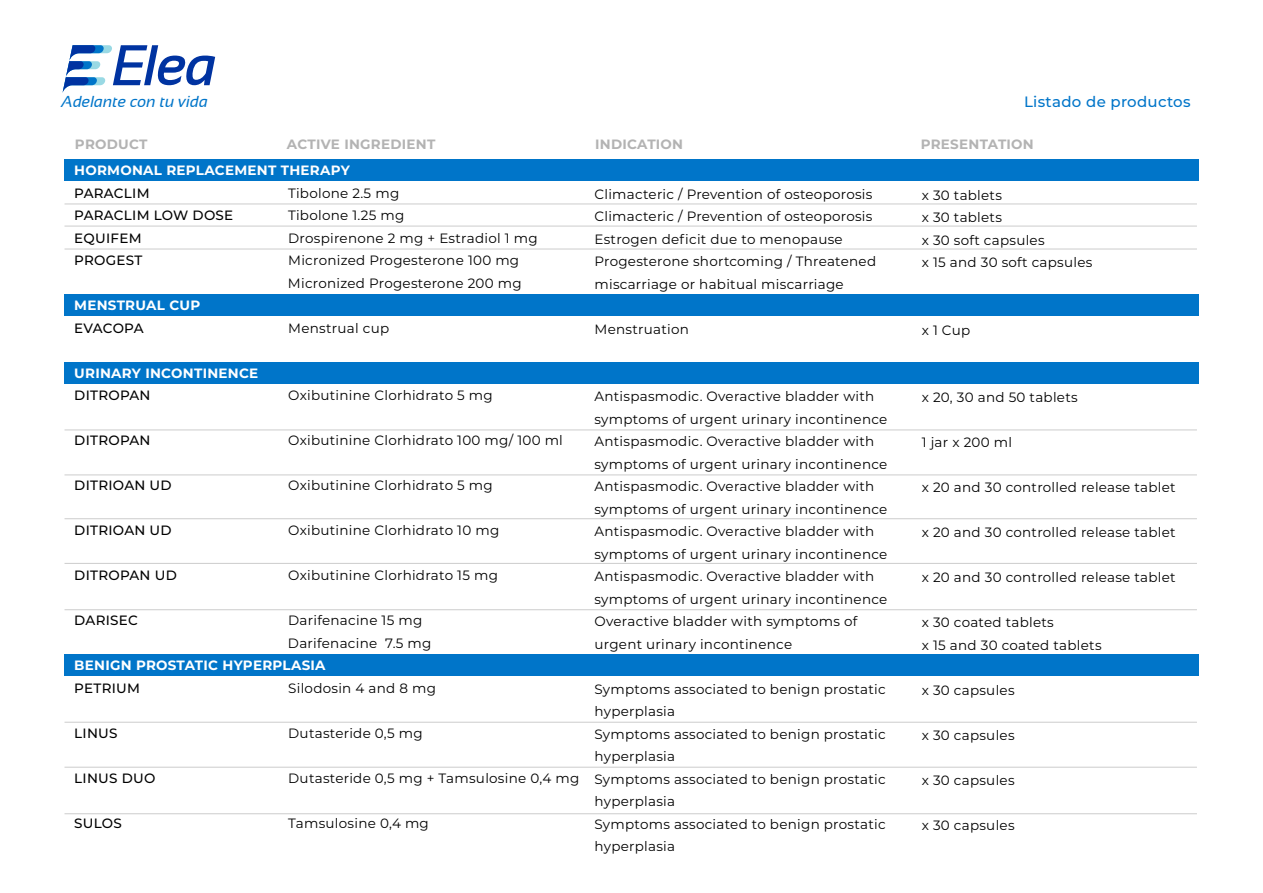
<style>
.page{position:relative;width:1263px;height:893px;background:#fff}
.page>*{position:absolute;margin:0;border:0;box-sizing:border-box;transform-origin:0 0}
.t1{font:italic 15.9px "Sansation";color:#0075c9}
.t2{font:500 15px "Montserrat";letter-spacing:.02em;color:#0075c9}
.t3{font:13.5px/22.5px "Montserrat";letter-spacing:.02em;color:#000}
.t4{font:500 13.5px "Montserrat";letter-spacing:.02em;color:#000}
.t5{font:700 13.5px "Montserrat";letter-spacing:.02em;color:#fff}
.t6{font:700 13.5px "Montserrat";letter-spacing:.02em;color:#b3b3b3}
</style>
<div class="page">
<div style="left:65px;top:362px;width:1134px;height:22px;background:#0075c9"></div>
<div style="left:64px;top:159px;width:1134px;height:21px;background:#0075c9"></div>
<div style="left:64px;top:294px;width:1134px;height:21px;background:#0075c9"></div>
<div style="left:64px;top:654px;width:1134px;height:21px;background:#0075c9"></div>
<hr style="left:65px;top:430px;width:1132px;height:1px;background:#ccc">
<hr style="left:65px;top:474px;width:1132px;height:1px;background:#ccc">
<hr style="left:65px;top:563px;width:1132px;height:1px;background:#ccc">
<hr style="left:65px;top:518px;width:1132px;height:1px;background:#ccc">
<hr style="left:65px;top:204px;width:1132px;height:1px;background:#ccc">
<hr style="left:65px;top:609px;width:1132px;height:1px;background:#ccc">
<hr style="left:65px;top:722px;width:1132px;height:1px;background:#ccc">
<hr style="left:65px;top:767px;width:1132px;height:1px;background:#ccc">
<hr style="left:65px;top:226px;width:1132px;height:1px;background:#ccc">
<hr style="left:65px;top:249px;width:1132px;height:1px;background:#ccc">
<hr style="left:65px;top:813px;width:1132px;height:1px;background:#ccc">
<svg style="left:62px;top:45px;width:153px;height:48px"></svg>
<p class="t1" style="left:62px;top:93px;width:148px">Adelante con tu vida</p>
<p class="t2" style="left:1024px;top:91px;width:168px">Listado de productos</p>
<p class="t6" style="left:75px;top:134px;width:74px">PRODUCT</p>
<p class="t6" style="left:287px;top:134px;width:150px">ACTIVE INGREDIENT</p>
<p class="t6" style="left:595px;top:134px;width:89px">INDICATION</p>
<p class="t6" style="left:921px;top:134px;width:115px">PRESENTATION</p>
<p class="t5" style="left:74px;top:160px;width:277px">HORMONAL REPLACEMENT THERAPY</p>
<p class="t4" style="left:74px;top:183px;width:77px">PARACLIM</p>
<p class="t3" style="left:288px;top:181px;width:112px">Tibolone 2.5 mg</p>
<p class="t4" style="left:74px;top:206px;width:161px">PARACLIM LOW DOSE</p>
<p class="t3" style="left:288px;top:203px;width:118px">Tibolone 1.25 mg</p>
<p class="t4" style="left:74px;top:228px;width:69px">EQUIFEM</p>
<p class="t3" style="left:288px;top:226px;width:251px">Drospirenone 2 mg + Estradiol 1 mg</p>
<p class="t4" style="left:74px;top:251px;width:70px">PROGEST</p>
<p class="t3" style="left:288px;top:248px;width:235px">Micronized Progesterone 100 mg<br>Micronized Progesterone 200 mg</p>
<p class="t5" style="left:74px;top:295px;width:127px">MENSTRUAL CUP</p>
<p class="t4" style="left:74px;top:318px;width:71px">EVACOPA</p>
<p class="t3" style="left:288px;top:316px;width:102px">Menstrual cup</p>
<p class="t5" style="left:74px;top:363px;width:186px">URINARY INCONTINENCE</p>
<p class="t4" style="left:74px;top:386px;width:78px">DITROPAN</p>
<p class="t3" style="left:288px;top:383px;width:206px">Oxibutinine Clorhidrato 5 mg</p>
<p class="t4" style="left:74px;top:431px;width:78px">DITROPAN</p>
<p class="t3" style="left:288px;top:428px;width:276px">Oxibutinine Clorhidrato 100 mg/ 100 ml</p>
<p class="t4" style="left:74px;top:476px;width:99px">DITRIOAN UD</p>
<p class="t3" style="left:288px;top:473px;width:206px">Oxibutinine Clorhidrato 5 mg</p>
<p class="t4" style="left:74px;top:521px;width:99px">DITRIOAN UD</p>
<p class="t3" style="left:288px;top:518px;width:213px">Oxibutinine Clorhidrato 10 mg</p>
<p class="t4" style="left:74px;top:566px;width:104px">DITROPAN UD</p>
<p class="t3" style="left:288px;top:563px;width:211px">Oxibutinine Clorhidrato 15 mg</p>
<p class="t4" style="left:74px;top:611px;width:65px">DARISEC</p>
<p class="t3" style="left:288px;top:608px;width:145px">Darifenacine 15 mg<br>Darifenacine 7.5 mg</p>
<p class="t5" style="left:74px;top:655px;width:253px">BENIGN PROSTATIC HYPERPLASIA</p>
<p class="t4" style="left:74px;top:678px;width:67px">PETRIUM</p>
<p class="t3" style="left:288px;top:676px;width:149px">Silodosin 4 and 8 mg</p>
<p class="t4" style="left:74px;top:723px;width:45px">LINUS</p>
<p class="t3" style="left:288px;top:721px;width:136px">Dutasteride 0,5 mg</p>
<p class="t4" style="left:74px;top:768px;width:83px">LINUS DUO</p>
<p class="t3" style="left:288px;top:766px;width:293px">Dutasteride 0,5 mg + Tamsulosine 0,4 mg</p>
<p class="t4" style="left:74px;top:813px;width:49px">SULOS</p>
<p class="t3" style="left:288px;top:811px;width:142px">Tamsulosine 0,4 mg</p>
<p class="t3" style="left:594px;top:182px;width:283px">Climacteric / Prevention of osteoporosis Climacteric / Prevention of osteoporosis Estrogen deficit due to menopause Progesterone shortcoming / Threatened miscarriage or habitual miscarriage</p>
<p class="t3" style="left:594px;top:317px;width:96px">Menstruation</p>
<p class="t3" style="left:922px;top:183px;width:172px">x 30 tablets<br>x 30 tablets<br>x 30 soft capsules<br>x 15 and 30 soft capsules</p>
<p class="t3" style="left:922px;top:318px;width:50px">x 1 Cup</p>
<p class="t3" style="left:594px;top:385px;width:294px">Antispasmodic. Overactive bladder with symptoms of urgent urinary incontinence Antispasmodic. Overactive bladder with symptoms of urgent urinary incontinence Antispasmodic. Overactive bladder with symptoms of urgent urinary incontinence Antispasmodic. Overactive bladder with symptoms of urgent urinary incontinence Antispasmodic. Overactive bladder with symptoms of urgent urinary incontinence Overactive bladder with symptoms of urgent urinary incontinence</p>
<p class="t3" style="left:594px;top:677px;width:293px">Symptoms associated to benign prostatic hyperplasia<br>Symptoms associated to benign prostatic hyperplasia<br>Symptoms associated to benign prostatic hyperplasia<br>Symptoms associated to benign prostatic hyperplasia</p>
<p class="t3" style="left:922px;top:386px;width:157px">x 20, 30 and 50 tablets</p>
<p class="t3" style="left:922px;top:431px;width:92px">1 jar x 200 ml</p>
<p class="t3" style="left:922px;top:476px;width:255px">x 20 and 30 controlled release tablet</p>
<p class="t3" style="left:922px;top:521px;width:255px">x 20 and 30 controlled release tablet</p>
<p class="t3" style="left:922px;top:566px;width:255px">x 20 and 30 controlled release tablet</p>
<p class="t3" style="left:922px;top:611px;width:181px">x 30 coated tablets<br>x 15 and 30 coated tablets</p>
<p class="t3" style="left:922px;top:678px;width:94px">x 30 capsules</p>
<p class="t3" style="left:922px;top:723px;width:94px">x 30 capsules</p>
<p class="t3" style="left:922px;top:768px;width:94px">x 30 capsules</p>
<p class="t3" style="left:922px;top:813px;width:94px">x 30 capsules</p>
</div>
